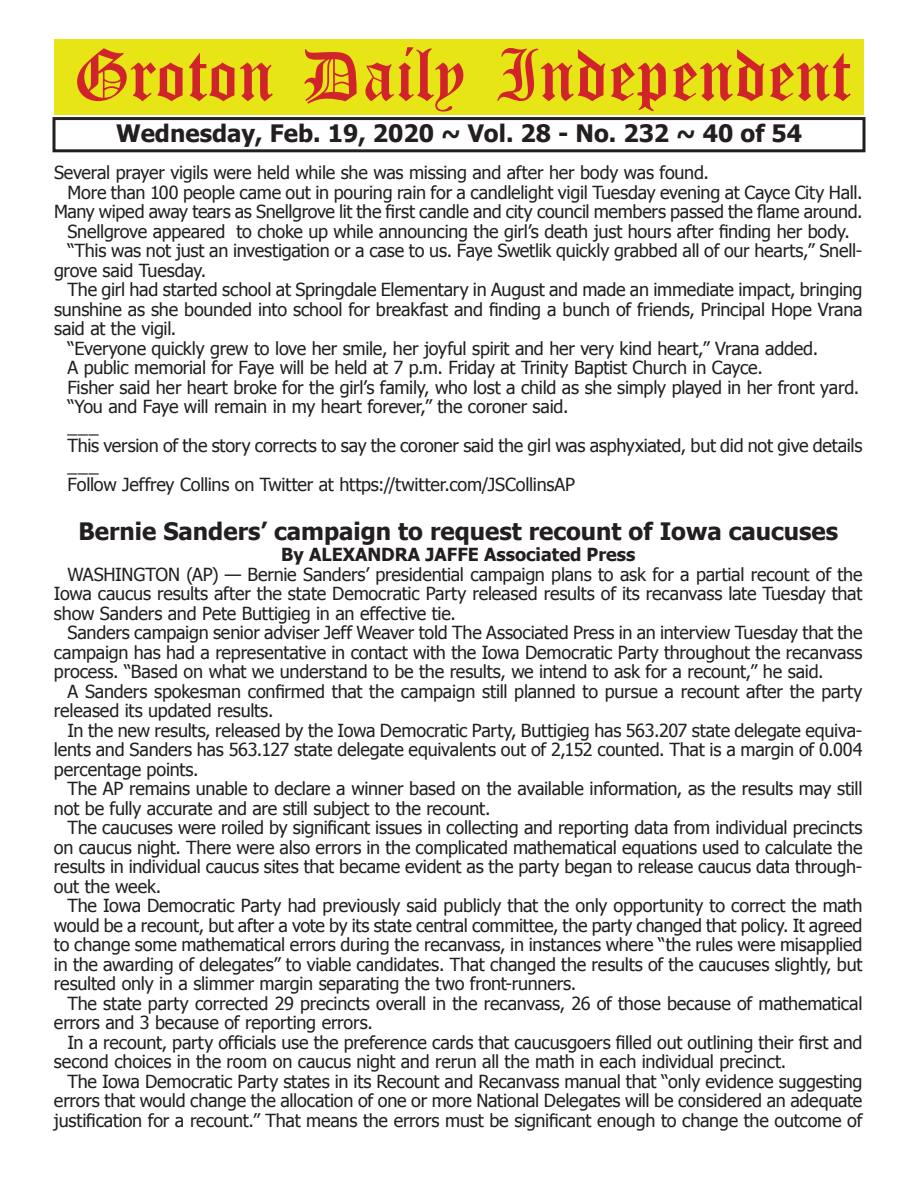
<style>
.page{position:relative;width:918px;height:1188px;background:#fff}
.page>*{position:absolute;margin:0;border:0;box-sizing:border-box;transform-origin:0 0}
.t1{font:54px "Old English Five";color:#d1232a}
.t2{font:700 24px "Tahoma";color:#231f20}
.t3{font:18px/19.5px "Tahoma";letter-spacing:-.015em;color:#231f20;text-align:justify}
.t4{font:700 18px "Tahoma";color:#231f20}
</style>
<div class="page">
<div style="left:52px;top:117px;width:814px;height:35px;border:3px solid #231f20"></div>
<div style="left:54px;top:40px;width:810px;height:75px;background:#e7e515"></div>
<h1 class="t1" style="left:73px;top:50px;width:779px">Groton Daily Independent</h1>
<h2 class="t2" style="left:116px;top:116px;width:688px">Wednesday, Feb. 19, 2020 ~ Vol. 28 - No. 232 ~ 40 of 54</h2>
<p class="t3" style="left:54px;top:162px;width:656px">Several prayer vigils were held while she was missing and after her body was found.</p>
<p class="t3" style="left:68px;top:182px;width:797px">More than 100 people came out in pouring rain for a candlelight vigil Tuesday evening at Cayce City Hall.</p>
<p class="t3" style="left:54px;top:201px;width:810px">Many wiped away tears as Snellgrove lit the first candle and city council members passed the flame around.</p>
<p class="t3" style="left:68px;top:221px;width:784px">Snellgrove appeared to choke up while announcing the girl’s death just hours after finding her body.</p>
<p class="t3" style="left:68px;top:240px;width:796px">“This was not just an investigation or a case to us. Faye Swetlik quickly grabbed all of our hearts,” Snell-</p>
<p class="t3" style="left:54px;top:260px;width:154px">grove said Tuesday.</p>
<p class="t3" style="left:68px;top:279px;width:797px">The girl had started school at Springdale Elementary in August and made an immediate impact, bringing</p>
<p class="t3" style="left:54px;top:299px;width:810px">sunshine as she bounded into school for breakfast and finding a bunch of friends, Principal Hope Vrana</p>
<p class="t3" style="left:54px;top:318px;width:124px">said at the vigil.</p>
<p class="t3" style="left:68px;top:338px;width:752px">“Everyone quickly grew to love her smile, her joyful spirit and her very kind heart,” Vrana added.</p>
<p class="t3" style="left:68px;top:357px;width:697px">A public memorial for Faye will be held at 7 p.m. Friday at Trinity Baptist Church in Cayce.</p>
<p class="t3" style="left:68px;top:377px;width:793px">Fisher said her heart broke for the girl’s family, who lost a child as she simply played in her front yard.</p>
<p class="t3" style="left:68px;top:396px;width:502px">“You and Faye will remain in my heart forever,” the coroner said.</p>
<p class="t3" style="left:68px;top:416px;width:33px">___</p>
<p class="t3" style="left:68px;top:435px;width:796px">This version of the story corrects to say the coroner said the girl was asphyxiated, but did not give details</p>
<p class="t3" style="left:68px;top:455px;width:33px">___</p>
<p class="t3" style="left:68px;top:474px;width:509px">Follow Jeffrey Collins on Twitter at https://twitter.com/JSCollinsAP</p>
<h2 class="t2" style="left:78px;top:514px;width:761px">Bernie Sanders’ campaign to request recount of Iowa caucuses</h2>
<p class="t4" style="left:281px;top:542px;width:356px">By ALEXANDRA JAFFE Associated Press</p>
<p class="t3" style="left:54px;top:564px;width:810px;text-indent:14px">WASHINGTON (AP) — Bernie Sanders’ presidential campaign plans to ask for a partial recount of the Iowa caucus results after the state Democratic Party released results of its recanvass late Tuesday that show Sanders and Pete Buttigieg in an effective tie.</p>
<p class="t3" style="left:54px;top:622px;width:810px;text-indent:14px">Sanders campaign senior adviser Jeff Weaver told The Associated Press in an interview Tuesday that the campaign has had a representative in contact with the Iowa Democratic Party throughout the recanvass process. “Based on what we understand to be the results, we intend to ask for a recount,” he said.</p>
<p class="t3" style="left:54px;top:681px;width:810px;text-indent:14px">A Sanders spokesman confirmed that the campaign still planned to pursue a recount after the party released its updated results.</p>
<p class="t3" style="left:54px;top:720px;width:810px;text-indent:14px">In the new results, released by the Iowa Democratic Party, Buttigieg has 563.207 state delegate equiva&shy;lents and Sanders has 563.127 state delegate equivalents out of 2,152 counted. That is a margin of 0.004 percentage points.</p>
<p class="t3" style="left:54px;top:778px;width:810px;text-indent:14px">The AP remains unable to declare a winner based on the available information, as the results may still not be fully accurate and are still subject to the recount.</p>
<p class="t3" style="left:54px;top:817px;width:810px;text-indent:14px">The caucuses were roiled by significant issues in collecting and reporting data from individual precincts on caucus night. There were also errors in the complicated mathematical equations used to calculate the results in individual caucus sites that became evident as the party began to release caucus data through&shy;out the week.</p>
<p class="t3" style="left:54px;top:895px;width:810px;text-indent:14px">The Iowa Democratic Party had previously said publicly that the only opportunity to correct the math would be a recount, but after a vote by its state central committee, the party changed that policy. It agreed to change some mathematical errors during the recanvass, in instances where “the rules were misapplied in the awarding of delegates” to viable candidates. That changed the results of the caucuses slightly, but resulted only in a slimmer margin separating the two front-runners.</p>
<p class="t3" style="left:54px;top:992px;width:810px;text-indent:14px">The state party corrected 29 precincts overall in the recanvass, 26 of those because of mathematical errors and 3 because of reporting errors.</p>
<p class="t3" style="left:54px;top:1031px;width:810px;text-indent:14px">In a recount, party officials use the preference cards that caucusgoers filled out outlining their first and second choices in the room on caucus night and rerun all the math in each individual precinct.</p>
<p class="t3" style="left:54px;top:1070px;width:810px;text-indent:14px">The Iowa Democratic Party states in its Recount and Recanvass manual that “only evidence suggesting errors that would change the allocation of one or more National Delegates will be considered an adequate justification for a recount.” That means the errors must be significant enough to change the outcome of</p>
</div>
